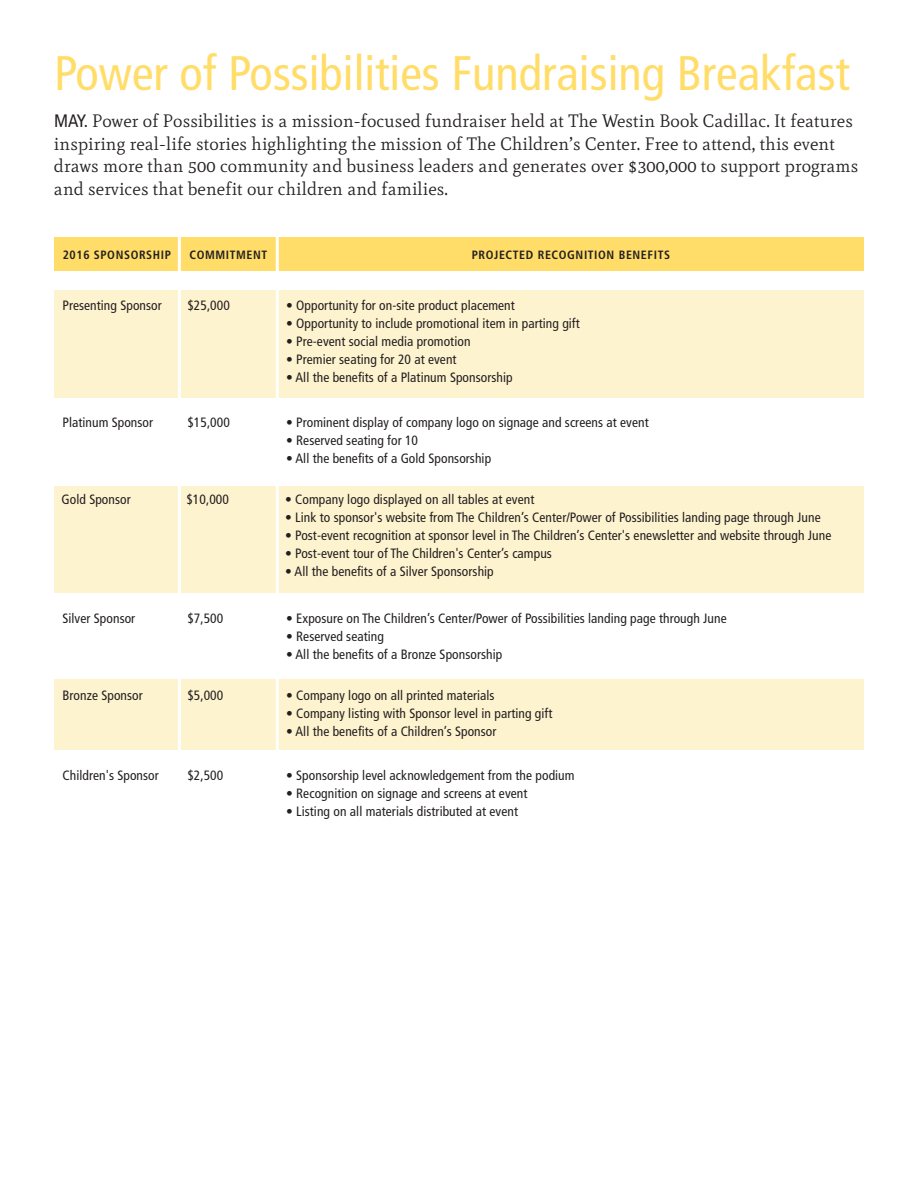
<style>
.page{position:relative;width:918px;height:1188px;background:#fff}
.page>*{position:absolute;margin:0;border:0;box-sizing:border-box;transform-origin:0 0}
.t1{font:condensed 48.45px "Frutiger";color:#ffdd68}
.t2{font:18px/22.5px "Mate";letter-spacing:.005em;color:#231f20}
.t3{font:condensed 13.5px "Frutiger";letter-spacing:.005em;color:#231f20}
.t4{font:700 condensed 12px "Frutiger";letter-spacing:.05em;color:#231f20}
.s1{font-family:"Frutiger";font-stretch:condensed}
</style>
<div class="page">
<div style="left:54px;top:290px;width:810px;height:108px;background:#fef3cf"></div>
<div style="left:54px;top:237px;width:810px;height:34px;background:#ffdd68"></div>
<div style="left:54px;top:486px;width:810px;height:107px;background:#fef3cf"></div>
<div style="left:54px;top:680px;width:810px;height:70px;background:#fef3cf"></div>
<hr style="left:178px;top:231px;width:3px;height:935px;background:#fff">
<hr style="left:276px;top:221px;width:3px;height:934px;background:#fff">
<h1 class="t1" style="left:54px;top:54px;width:797px">Power of Possibilities Fundraising Breakfast</h1>
<p class="t2" style="left:54px;top:112px;width:806px"><span class="s1">MAY.</span> Power of Possibilities is a mission-focused fundraiser held at The Westin Book Cadillac. It features inspiring real-life stories highlighting the mission of The Children’s Center. Free to attend, this event draws more than 500 community and business leaders and generates over $300,000 to support programs and services that benefit our children and families.</p>
<p class="t4" style="left:63px;top:250px;width:110px">2016 SPONSORSHIP</p>
<p class="t4" style="left:189px;top:250px;width:79px">COMMITMENT</p>
<p class="t4" style="left:472px;top:250px;width:200px">PROJECTED RECOGNITION BENEFITS</p>
<p class="t3" style="left:62px;top:300px;width:101px">Presenting Sponsor</p>
<p class="t3" style="left:187px;top:300px;width:44px">$25,000</p>
<p class="t3" style="left:286px;top:300px;width:230px">• Opportunity for on-site product placement</p>
<p class="t3" style="left:286px;top:318px;width:295px">• Opportunity to include promotional item in parting gift</p>
<p class="t3" style="left:286px;top:336px;width:186px">• Pre-event social media promotion</p>
<p class="t3" style="left:286px;top:354px;width:172px">• Premier seating for 20 at event</p>
<p class="t3" style="left:286px;top:372px;width:228px">• All the benefits of a Platinum Sponsorship</p>
<p class="t3" style="left:62px;top:417px;width:92px">Platinum Sponsor</p>
<p class="t3" style="left:187px;top:417px;width:44px">$15,000</p>
<p class="t3" style="left:286px;top:417px;width:364px">• Prominent display of company logo on signage and screens at event</p>
<p class="t3" style="left:286px;top:435px;width:134px">• Reserved seating for 10</p>
<p class="t3" style="left:286px;top:453px;width:207px">• All the benefits of a Gold Sponsorship</p>
<p class="t3" style="left:62px;top:494px;width:71px">Gold Sponsor</p>
<p class="t3" style="left:186px;top:494px;width:44px">$10,000</p>
<p class="t3" style="left:285px;top:494px;width:251px">• Company logo displayed on all tables at event</p>
<p class="t3" style="left:285px;top:512px;width:537px">• Link to sponsor's website from The Children’s Center/Power of Possibilities landing page through June</p>
<p class="t3" style="left:285px;top:530px;width:548px">• Post-event recognition at sponsor level in The Children’s Center's enewsletter and website through June</p>
<p class="t3" style="left:285px;top:548px;width:268px">• Post-event tour of The Children's Center’s campus</p>
<p class="t3" style="left:285px;top:566px;width:210px">• All the benefits of a Silver Sponsorship</p>
<p class="t3" style="left:62px;top:613px;width:74px">Silver Sponsor</p>
<p class="t3" style="left:187px;top:613px;width:37px">$7,500</p>
<p class="t3" style="left:286px;top:613px;width:442px">• Exposure on The Children’s Center/Power of Possibilities landing page through June</p>
<p class="t3" style="left:286px;top:631px;width:99px">• Reserved seating</p>
<p class="t3" style="left:286px;top:649px;width:218px">• All the benefits of a Bronze Sponsorship</p>
<p class="t3" style="left:62px;top:690px;width:82px">Bronze Sponsor</p>
<p class="t3" style="left:187px;top:690px;width:37px">$5,000</p>
<p class="t3" style="left:286px;top:690px;width:210px">• Company logo on all printed materials</p>
<p class="t3" style="left:286px;top:708px;width:268px">• Company listing with Sponsor level in parting gift</p>
<p class="t3" style="left:286px;top:726px;width:212px">• All the benefits of a Children’s Sponsor</p>
<p class="t3" style="left:62px;top:769px;width:98px">Children's Sponsor</p>
<p class="t3" style="left:187px;top:769px;width:37px">$2,500</p>
<p class="t3" style="left:286px;top:769px;width:290px">• Sponsorship level acknowledgement from the podium</p>
<p class="t3" style="left:286px;top:787px;width:243px">• Recognition on signage and screens at event</p>
<p class="t3" style="left:286px;top:805px;width:233px">• Listing on all materials distributed at event</p>
</div>
